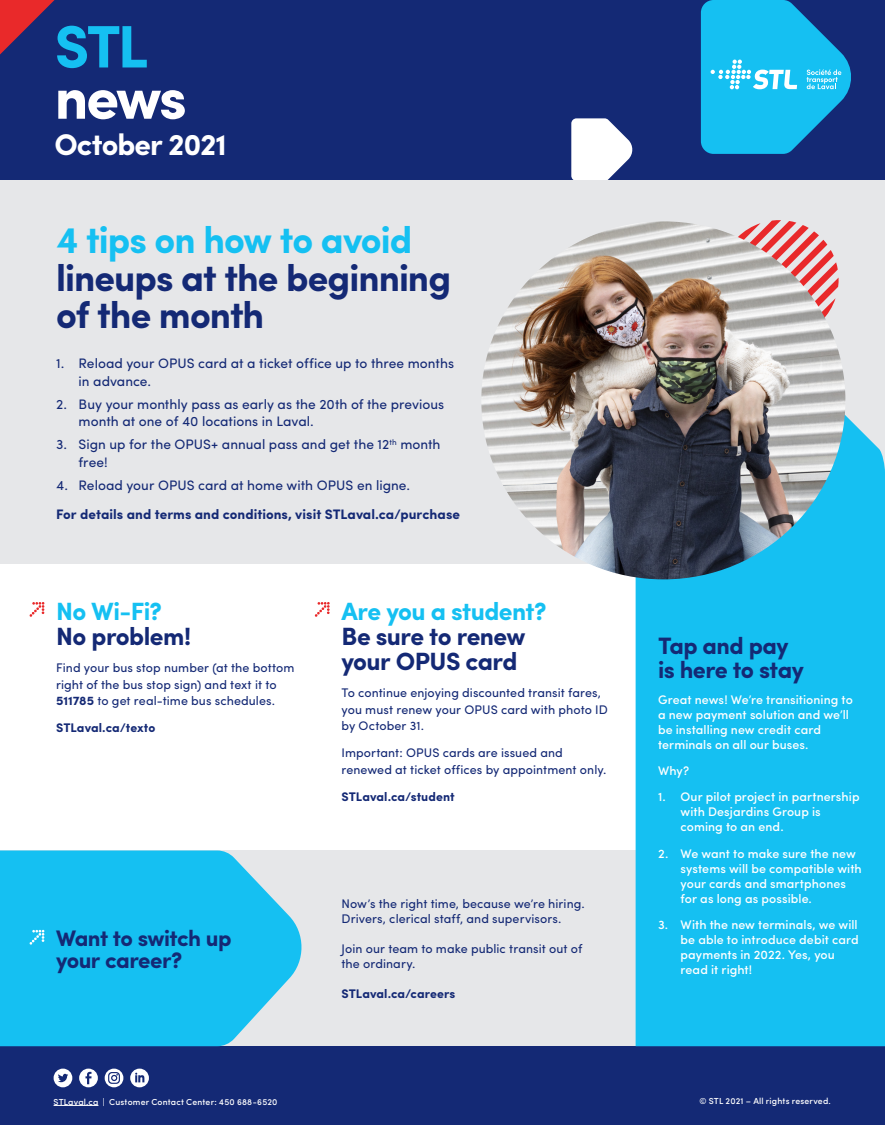
<style>
.page{position:relative;width:885px;height:1125px;background:#fff}
.page>*{position:absolute;margin:0;border:0;box-sizing:border-box;transform-origin:0 0}
.t1{font:700 60px "Sofia Pro";color:#fff}
.t2{font:700 60px "Sofia Pro";color:#15c0f2}
.t3{font:700 37.5px/37.5px "Sofia Pro";letter-spacing:-.025em;color:#142975}
.t4{font:700 37.5px "Sofia Pro";letter-spacing:-.03em;color:#15c0f2}
.t5{font:700 30px "Sofia Pro";letter-spacing:-.035em;color:#fff}
.t6{font:700 25px/25px "Sofia Pro";letter-spacing:-.025em;color:#142975}
.t7{font:700 25px "Sofia Pro";letter-spacing:-.025em;color:#15c0f2}
.t8{font:700 23.75px/23.8px "Sofia Pro";letter-spacing:-.025em;color:#142975}
.t9{font:700 22.5px/22.5px "Sofia Pro";letter-spacing:-.025em;color:#142975}
.t10{font:13.75px/17.5px "Sofia Pro";color:#142975}
.t11{font:700 13.75px "Sofia Pro";letter-spacing:.005em;color:#142975}
.t12{font:12.5px/16.2px "Sofia Pro";letter-spacing:.005em;color:#142975}
.t13{font:500 12.5px/15px "Sofia Pro";letter-spacing:.005em;color:#fff}
.t14{font:700 12.5px "Sofia Pro";letter-spacing:.005em;color:#142975}
.t15{font:500 8.75px "Sofia Pro";letter-spacing:.02em;color:#fff}
.s1{font-weight:700}
</style>
<div class="page">
<div style="left:0;top:0;width:885px;height:180px;background:#142975"></div>
<svg style="left:0;top:0;width:55px;height:55px"></svg>
<div style="left:0;top:1046px;width:885px;height:79px;background:#142975"></div>
<svg style="left:701px;top:0;width:150px;height:154px"></svg>
<svg style="left:130px;top:1069px;width:19px;height:18px"></svg>
<svg style="left:105px;top:1069px;width:18px;height:18px"></svg>
<svg style="left:54px;top:1069px;width:18px;height:18px"></svg>
<svg style="left:79px;top:1069px;width:19px;height:18px"></svg>
<svg style="left:571px;top:118px;width:62px;height:62px"></svg>
<hr style="left:54px;top:1105px;width:44px;height:1px;background:#fff">
<div style="left:0;top:180px;width:885px;height:384px;background:#e6e7e9"></div>
<div style="left:0;top:850px;width:636px;height:196px;background:#e6e7e9"></div>
<div style="left:636px;top:391px;width:249px;height:655px;background:#15c0f2"></div>
<svg style="left:0;top:851px;width:302px;height:195px;background:#2ac4f1"></svg>
<svg style="left:29px;top:930px;width:15px;height:15px"></svg>
<svg style="left:29px;top:602px;width:15px;height:15px"></svg>
<svg style="left:315px;top:602px;width:15px;height:15px"></svg>
<img style="left:481px;top:221px;width:364px;height:358px">
<h1 class="t2" style="left:54px;top:1px;width:95px">STL</h1>
<h1 class="t1" style="left:54px;top:52px;width:134px">news</h1>
<h3 class="t5" style="left:54px;top:121px;width:174px">October 2021</h3>
<h2 class="t4" style="left:56px;top:211px;width:358px">4 tips on how to avoid</h2>
<h2 class="t3" style="left:56px;top:256px;width:397px">lineups at the beginning of the month</h2>
<p class="t10" style="left:79px;top:354px;width:377px;text-indent:-22px">1. Reload your OPUS card at a ticket office up to three months in advance.</p>
<p class="t10" style="left:79px;top:394px;width:367px;text-indent:-22px">2. Buy your monthly pass as early as the 20th of the previous month at one of 40 locations in Laval.</p>
<p class="t10" style="left:79px;top:435px;width:363px;text-indent:-22px">3. Sign up for the OPUS+ annual pass and get the 12<sup>th</sup> month free!</p>
<p class="t10" style="left:56px;top:475px;width:355px">4. Reload your OPUS card at home with OPUS en ligne.</p>
<p class="t11" style="left:56px;top:503px;width:405px">For details and terms and conditions, visit STLaval.ca/purchase</p>
<h3 class="t7" style="left:56px;top:592px;width:107px">No Wi-Fi?</h3>
<h3 class="t6" style="left:56px;top:622px;width:136px">No problem!</h3>
<p class="t12" style="left:56px;top:659px;width:240px">Find your bus stop number (at the bottom right of the bus stop sign) and text it to<br><span class="s1">511785</span> to get real-time bus schedules.</p>
<p class="t14" style="left:56px;top:718px;width:101px">STLaval.ca/texto</p>
<h3 class="t9" style="left:56px;top:925px;width:177px">Want to switch up your career?</h3>
<h3 class="t7" style="left:341px;top:592px;width:207px">Are you a student?</h3>
<h3 class="t6" style="left:341px;top:622px;width:186px">Be sure to renew your OPUS card</h3>
<p class="t12" style="left:341px;top:684px;width:268px">To continue enjoying discounted transit fares, you must renew your OPUS card with photo ID by October 31.</p>
<p class="t12" style="left:341px;top:744px;width:267px">Important: OPUS cards are issued and renewed at ticket offices by appointment only.</p>
<p class="t14" style="left:341px;top:787px;width:115px">STLaval.ca/student</p>
<p class="t12" style="left:341px;top:895px;width:245px;line-height:15px">Now’s the right time, because we’re hiring.<br>Drivers, clerical staff, and supervisors.</p>
<p class="t12" style="left:341px;top:940px;width:242px;line-height:15px">Join our team to make public transit out of the ordinary.</p>
<p class="t14" style="left:341px;top:984px;width:115px">STLaval.ca/careers</p>
<h3 class="t8" style="left:658px;top:632px;width:147px">Tap and pay is here to stay</h3>
<p class="t13" style="left:658px;top:691px;width:196px">Great news! We’re transitioning to a new payment solution and we’ll be installing new credit card terminals on all our buses.</p>
<p class="t13" style="left:658px;top:762px;width:33px">Why?</p>
<p class="t13" style="left:681px;top:789px;width:181px;text-indent:-22px">1. Our pilot project in partnership with Desjardins Group is coming to an end.</p>
<p class="t13" style="left:681px;top:845px;width:183px;text-indent:-22px">2. We want to make sure the new systems will be compatible with your cards and smartphones for as long as possible.</p>
<p class="t13" style="left:681px;top:916px;width:180px;text-indent:-22px">3. With the new terminals, we will be able to introduce debit card payments in 2022. Yes, you read it right!</p>
<p class="t15" style="left:54px;top:1095px;width:225px">STLaval.ca | Customer Contact Center: 450 688-6520</p>
<p class="t15" style="left:700px;top:1095px;width:133px">© STL 2021 – All rights reserved.</p>
</div>
